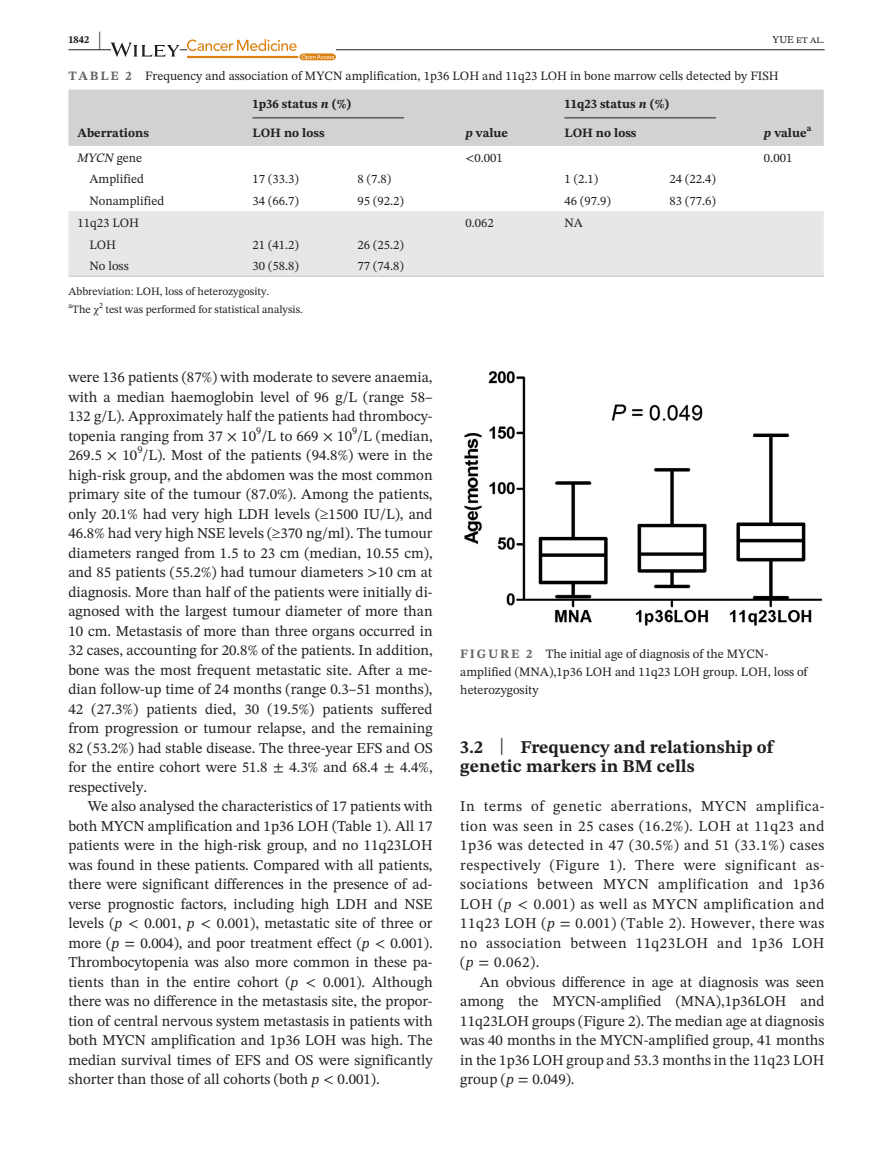
<style>
.page{position:relative;width:893px;height:1174px;background:#fff}
.page>*{position:absolute;margin:0;border:0;box-sizing:border-box;transform-origin:0 0}
.t1{font:700 18px/19.5px "STIX Two Text";color:#231f20}
.t2{font:15px/19.5px "STIX Two Text";color:#231f20;text-align:justify}
.t3{font:12.75px/18px "STIX Two Text";color:#231f20}
.t4{font:700 12.75px "STIX Two Text";color:#231f20}
.t5{font:italic 12.75px "STIX Two Text";color:#231f20}
.t6{font:11.25px "STIX Two Text";color:#231f20}
.t7{font:10.5px "STIX Two Text";color:#231f20}
.t8{font:700 10.5px "STIX Two Text";color:#231f20}
.t9{font:7.8px "STIX Two Text";color:#231f20}
.s1{font-size:21px}
.s2{font-weight:700;color:#636366}
.s3{font-style:italic}
.s4{font-style:normal}
.s5{font-family:"STIX"}
.s6{font-weight:400;font-size:23.7px}
</style>
<div class="page">
<hr style="left:68px;top:49px;width:756px;height:1px;background:#231f20">
<svg style="left:111px;top:43px;width:68px;height:14px"></svg>
<svg style="left:187px;top:39px;width:149px;height:21px"></svg>
<div style="left:68px;top:90px;width:756px;height:56px;background:#d1d2d4"></div>
<div style="left:68px;top:211px;width:756px;height:64px;background:#e6e7e9"></div>
<hr style="left:68px;top:275px;width:176px;height:2px;background:#d1d2d4">
<hr style="left:244px;top:275px;width:104px;height:2px;background:#d1d2d4">
<hr style="left:348px;top:275px;width:108px;height:2px;background:#d1d2d4">
<hr style="left:456px;top:275px;width:99px;height:2px;background:#d1d2d4">
<hr style="left:555px;top:275px;width:105px;height:2px;background:#d1d2d4">
<hr style="left:660px;top:275px;width:95px;height:2px;background:#d1d2d4">
<hr style="left:755px;top:275px;width:69px;height:2px;background:#d1d2d4">
<hr style="left:253px;top:117px;width:151px;height:1px;background:#231f20">
<hr style="left:564px;top:117px;width:152px;height:1px;background:#231f20">
<img style="left:464px;top:371px;width:357px;height:254px">
<p class="t8" style="left:68px;top:32px;width:34px">1842 <span class="s1">|</span></p>
<p class="t7" style="left:773px;top:32px;width:53px">YUE et al.</p>
<p class="t3" style="left:68px;top:66px;width:712px"><span class="s2">TABLE 2</span> Frequency and association of MYCN amplification, 1p36 LOH and 11q23 LOH in bone marrow cells detected by FISH</p>
<p class="t4" style="left:77px;top:123px;width:73px">Aberrations</p>
<p class="t4" style="left:253px;top:95px;width:101px">1p36 status <span class="s3">n</span> (%)</p>
<p class="t4" style="left:564px;top:95px;width:107px">11q23 status <span class="s3">n</span> (%)</p>
<p class="t4" style="left:465px;top:123px;width:44px"><span class="s3">p</span> value</p>
<p class="t4" style="left:253px;top:123px;width:74px">LOH no loss</p>
<p class="t4" style="left:564px;top:123px;width:74px">LOH no loss</p>
<p class="t4" style="left:764px;top:123px;width:49px"><span class="s3">p</span> value<sup>a</sup></p>
<p class="t5" style="left:77px;top:148px;width:66px">MYCN <span class="s4">gene</span></p>
<p class="t3" style="left:465px;top:148px;width:39px">&lt;0.001</p>
<p class="t3" style="left:764px;top:148px;width:30px">0.001</p>
<p class="t3" style="left:89px;top:170px;width:56px">Amplified</p>
<p class="t3" style="left:252px;top:170px;width:48px">17 (33.3)</p>
<p class="t3" style="left:357px;top:170px;width:35px">8 (7.8)</p>
<p class="t3" style="left:564px;top:170px;width:35px">1 (2.1)</p>
<p class="t3" style="left:669px;top:170px;width:48px">24 (22.4)</p>
<p class="t3" style="left:89px;top:192px;width:76px">Nonamplified</p>
<p class="t3" style="left:253px;top:192px;width:48px">34 (66.7)</p>
<p class="t3" style="left:357px;top:192px;width:48px">95 (92.2)</p>
<p class="t3" style="left:564px;top:192px;width:48px">46 (97.9)</p>
<p class="t3" style="left:669px;top:192px;width:48px">83 (77.6)</p>
<p class="t3" style="left:77px;top:213px;width:63px">11q23 LOH</p>
<p class="t3" style="left:465px;top:213px;width:30px">0.062</p>
<p class="t3" style="left:564px;top:213px;width:20px">NA</p>
<p class="t3" style="left:89px;top:235px;width:28px">LOH</p>
<p class="t3" style="left:253px;top:235px;width:48px">21 (41.2)</p>
<p class="t3" style="left:358px;top:235px;width:48px">26 (25.2)</p>
<p class="t3" style="left:89px;top:257px;width:41px">No loss</p>
<p class="t3" style="left:253px;top:257px;width:48px">30 (58.8)</p>
<p class="t3" style="left:358px;top:257px;width:48px">77 (74.8)</p>
<p class="t6" style="left:68px;top:283px;width:202px">Abbreviation: LOH, loss of heterozygosity.</p>
<p class="t9" style="left:68px;top:300px;width:5px">a</p>
<p class="t6" style="left:72px;top:301px;width:28px">The <span class="s5">χ</span></p>
<p class="t9" style="left:99px;top:300px;width:5px">2</p>
<p class="t6" style="left:106px;top:301px;width:199px">test was performed for statistical analysis.</p>
<p class="t2" style="left:68px;top:367px;width:366px">were 136 patients (87%) with moderate to severe anaemia, with a median haemoglobin level of 96 g/L (range 58– 132 g/L). Approximately half the patients had thrombocy&shy;topenia ranging from 37 × 10 /L to 669 × 10 /L (median,</p>
<p class="t7" style="left:256px;top:423px;width:7px">9</p>
<p class="t7" style="left:352px;top:423px;width:7px">9</p>
<p class="t2" style="left:68px;top:445px;width:366px">269.5 × 10 /L). Most of the patients (94.8%) were in the</p>
<p class="t7" style="left:137px;top:442px;width:7px">9</p>
<p class="t2" style="left:68px;top:465px;width:366px">high-risk group, and the abdomen was the most common primary site of the tumour (87.0%). Among the patients, only 20.1% had very high LDH levels (≥1500 IU/L), and 46.8% had very high NSE levels (≥370 ng/ml). The tumour diameters ranged from 1.5 to 23 cm (median, 10.55 cm), and 85 patients (55.2%) had tumour diameters &gt;10 cm at diagnosis. More than half of the patients were initially di&shy;agnosed with the largest tumour diameter of more than 10 cm. Metastasis of more than three organs occurred in 32 cases, accounting for 20.8% of the patients. In addition, bone was the most frequent metastatic site. After a me&shy;dian follow-up time of 24 months (range 0.3–51 months), 42 (27.3%) patients died, 30 (19.5%) patients suffered from progression or tumour relapse, and the remaining 82 (53.2%) had stable disease. The three-year EFS and OS for the entire cohort were 51.8 ± 4.3% and 68.4 ± 4.4%, respectively.</p>
<p class="t2" style="left:68px;top:796px;width:366px;text-indent:20px">We also analysed the characteristics of 17 patients with both MYCN amplification and 1p36 LOH (Table 1). All 17 patients were in the high-risk group, and no 11q23LOH was found in these patients. Compared with all patients, there were significant differences in the presence of ad&shy;verse prognostic factors, including high LDH and NSE levels (<span class="s3">p</span> &lt; 0.001, <span class="s3">p</span> &lt; 0.001), metastatic site of three or more (<span class="s3">p</span> = 0.004), and poor treatment effect (<span class="s3">p</span> &lt; 0.001).<br>Thrombocytopenia was also more common in these pa&shy;tients than in the entire cohort (<span class="s3">p</span> &lt; 0.001). Although there was no difference in the metastasis site, the propor&shy;tion of central nervous system metastasis in patients with both MYCN amplification and 1p36 LOH was high. The median survival times of EFS and OS were significantly shorter than those of all cohorts (both <span class="s3">p</span> &lt; 0.001).</p>
<p class="t3" style="left:460px;top:644px;width:349px"><span class="s2">FIGURE 2</span> The initial age of diagnosis of the MYCN&shy;amplified (MNA),1p36 LOH and 11q23 LOH group. LOH, loss of heterozygosity</p>
<p class="t1" style="left:460px;top:737px;width:314px">3.2 <span class="s6">|</span> Frequency and relationship of genetic markers in BM cells</p>
<p class="t2" style="left:460px;top:796px;width:366px">In terms of genetic aberrations, MYCN amplifica&shy;tion was seen in 25 cases (16.2%). LOH at 11q23 and 1p36 was detected in 47 (30.5%) and 51 (33.1%) cases respectively (Figure 1). There were significant as&shy;sociations between MYCN amplification and 1p36<br>LOH (<span class="s3">p</span> &lt; 0.001) as well as MYCN amplification and 11q23 LOH (<span class="s3">p</span> = 0.001) (Table 2). However, there was no association between 11q23LOH and 1p36 LOH (<span class="s3">p</span> = 0.062).</p>
<p class="t2" style="left:460px;top:972px;width:366px;text-indent:20px">An obvious difference in age at diagnosis was seen among the MYCN-amplified (MNA),1p36LOH and 11q23LOH groups (Figure 2). The median age at diagnosis was 40 months in the MYCN-amplified group, 41 months in the 1p36 LOH group and 53.3 months in the 11q23 LOH group (<span class="s3">p</span> = 0.049).</p>
</div>
